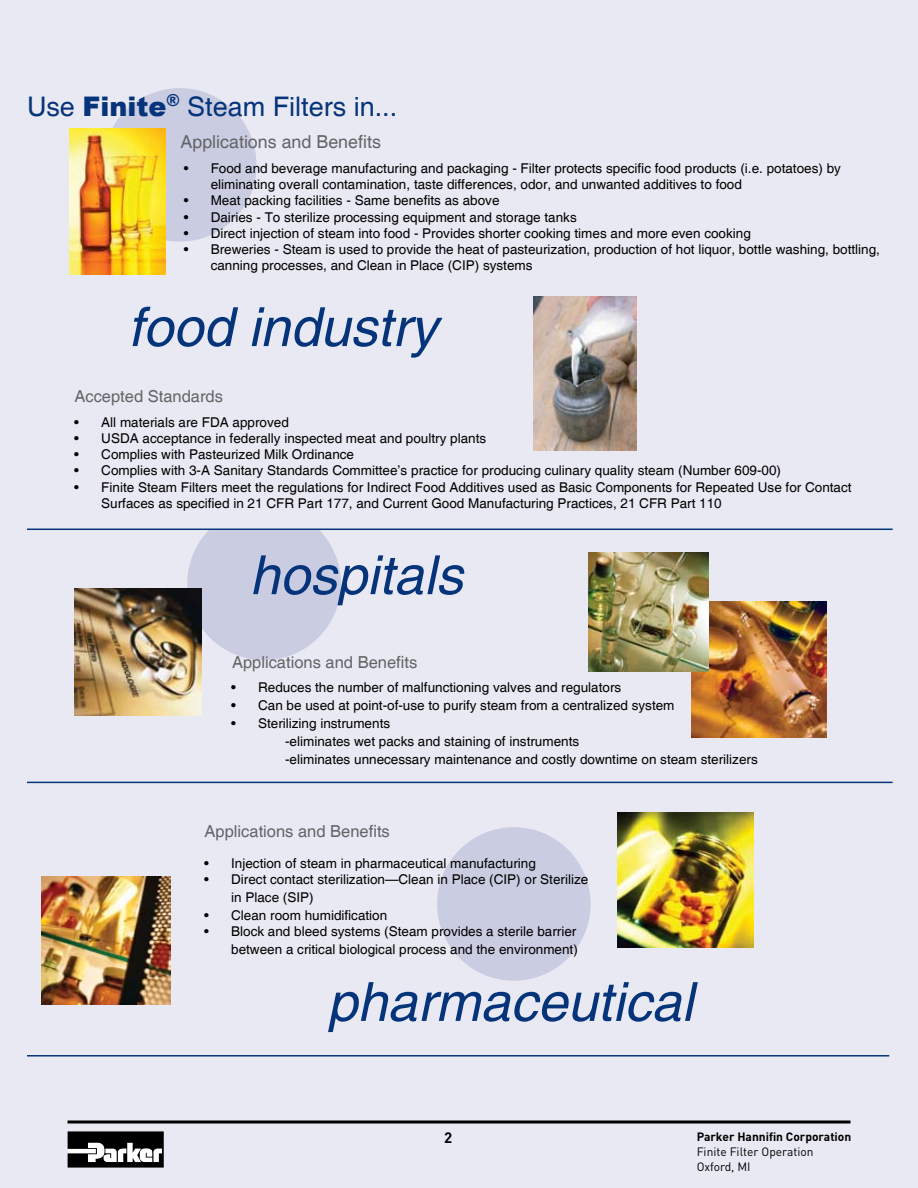
<style>
.page{position:relative;width:918px;height:1188px;background:#e8e9f2}
.page>*{position:absolute;margin:0;border:0;box-sizing:border-box;transform-origin:0 0}
.t1{font:italic 54px "Helvetica";color:#06347a}
.t2{font:27px "Helvetica";color:#06347a}
.t3{font:17.85px "Helvetica";color:#636466}
.t4{font:16.5px "Helvetica";color:#636466}
.t5{font:13.5px/16.2px "Helvetica";color:#000}
.t6{font:12px/15px "DIN";color:#000}
.t7{font:700 12px "DIN";color:#000}
.s1{font-family:"Arial";font-weight:900}
</style>
<div class="page">
<svg style="left:68px;top:1120px;width:782px;height:4px;background:#393a3c"></svg>
<svg style="left:68px;top:1131px;width:96px;height:37px"></svg>
<div style="left:188px;top:507px;width:152px;height:152px;background:#cacce2;border-radius:50%"></div>
<img style="left:74px;top:588px;width:128px;height:128px">
<hr style="left:27px;top:782px;width:866px;height:1px;background:#06347a">
<div style="left:104px;top:89px;width:152px;height:152px;background:#cacce2;border-radius:50%"></div>
<div style="left:438px;top:828px;width:152px;height:152px;background:#cacce2;border-radius:50%"></div>
<img style="left:42px;top:876px;width:128px;height:128px">
<img style="left:69px;top:129px;width:96px;height:146px">
<hr style="left:27px;top:1055px;width:862px;height:2px;background:#06347a">
<img style="left:533px;top:296px;width:103px;height:155px">
<div style="left:162px;top:463px;width:187px;height:66px;background:#e8e9f2"></div>
<div style="left:161px;top:462px;width:188px;height:68px;border:2px solid #e8e9f2"></div>
<hr style="left:27px;top:529px;width:866px;height:1px;background:#06347a">
<img style="left:618px;top:812px;width:135px;height:136px">
<img style="left:691px;top:602px;width:136px;height:136px">
<img style="left:589px;top:552px;width:120px;height:120px">
<svg style="left:445px;top:1133px;width:7px;height:10px"></svg>
<h2 class="t2" style="left:27px;top:91px;width:372px">Use <span class="s1">Finite</span><sup>®</sup> Steam Filters in...</h2>
<h3 class="t3" style="left:181px;top:131px;width:202px">Applications and Benefits</h3>
<p class="t5" style="left:184px;top:161px;width:6px">•</p>
<p class="t5" style="left:184px;top:193px;width:6px;text-align:justify">• • • •</p>
<p class="t5" style="left:211px;top:161px;width:671px">Food and beverage manufacturing and packaging - Filter protects specific food products (i.e. potatoes) by eliminating overall contamination, taste differences, odor, and unwanted additives to food<br>Meat packing facilities - Same benefits as above<br>Dairies - To sterilize processing equipment and storage tanks<br>Direct injection of steam into food - Provides shorter cooking times and more even cooking<br>Breweries - Steam is used to provide the heat of pasteurization, production of hot liquor, bottle washing, bottling, canning processes, and Clean in Place (CIP) systems</p>
<h1 class="t1" style="left:128px;top:296px;width:311px">food industry</h1>
<p class="t4" style="left:74px;top:386px;width:150px">Accepted Standards</p>
<p class="t5" style="left:74px;top:414px;width:6px;text-align:justify">• • • • •</p>
<p class="t5" style="left:101px;top:414px;width:752px">All materials are FDA approved<br>USDA acceptance in federally inspected meat and poultry plants<br>Complies with Pasteurized Milk Ordinance<br>Complies with 3-A Sanitary Standards Committee’s practice for producing culinary quality steam (Number 609-00)<br>Finite Steam Filters meet the regulations for Indirect Food Additives used as Basic Components for Repeated Use for Contact Surfaces as specified in 21 CFR Part 177, and Current Good Manufacturing Practices, 21 CFR Part 110</p>
<h1 class="t1" style="left:250px;top:544px;width:215px">hospitals</h1>
<p class="t4" style="left:232px;top:652px;width:187px">Applications and Benefits</p>
<p class="t5" style="left:231px;top:679px;width:6px;line-height:18px;text-align:justify">• • •</p>
<p class="t5" style="left:258px;top:680px;width:365px">Reduces the number of malfunctioning valves and regulators</p>
<p class="t5" style="left:258px;top:698px;width:418px">Can be used at point-of-use to purify steam from a centralized system</p>
<p class="t5" style="left:258px;top:716px;width:134px">Sterilizing instruments</p>
<p class="t5" style="left:285px;top:734px;width:296px">-eliminates wet packs and staining of instruments</p>
<p class="t5" style="left:285px;top:752px;width:474px">-eliminates unnecessary maintenance and costly downtime on steam sterilizers</p>
<p class="t4" style="left:205px;top:822px;width:187px">Applications and Benefits</p>
<p class="t5" style="left:204px;top:855px;width:6px">• •</p>
<p class="t5" style="left:204px;top:907px;width:6px">• •</p>
<p class="t5" style="left:231px;top:855px;width:359px">Injection of steam in pharmaceutical manufacturing<br>Direct contact sterilization—Clean in Place (CIP) or Sterilize</p>
<p class="t5" style="left:231px;top:889px;width:158px;line-height:18px">in Place (SIP)<br>Clean room humidification</p>
<p class="t5" style="left:231px;top:923px;width:348px;line-height:18px">Block and bleed systems (Steam provides a sterile barrier between a critical biological process and the environment)</p>
<h1 class="t1" style="left:327px;top:971px;width:368px">pharmaceutical</h1>
<p class="t7" style="left:697px;top:1129px;width:156px">Parker Hannifin Corporation</p>
<p class="t6" style="left:697px;top:1144px;width:118px">Finite Filter Operation<br>Oxford, MI</p>
</div>
